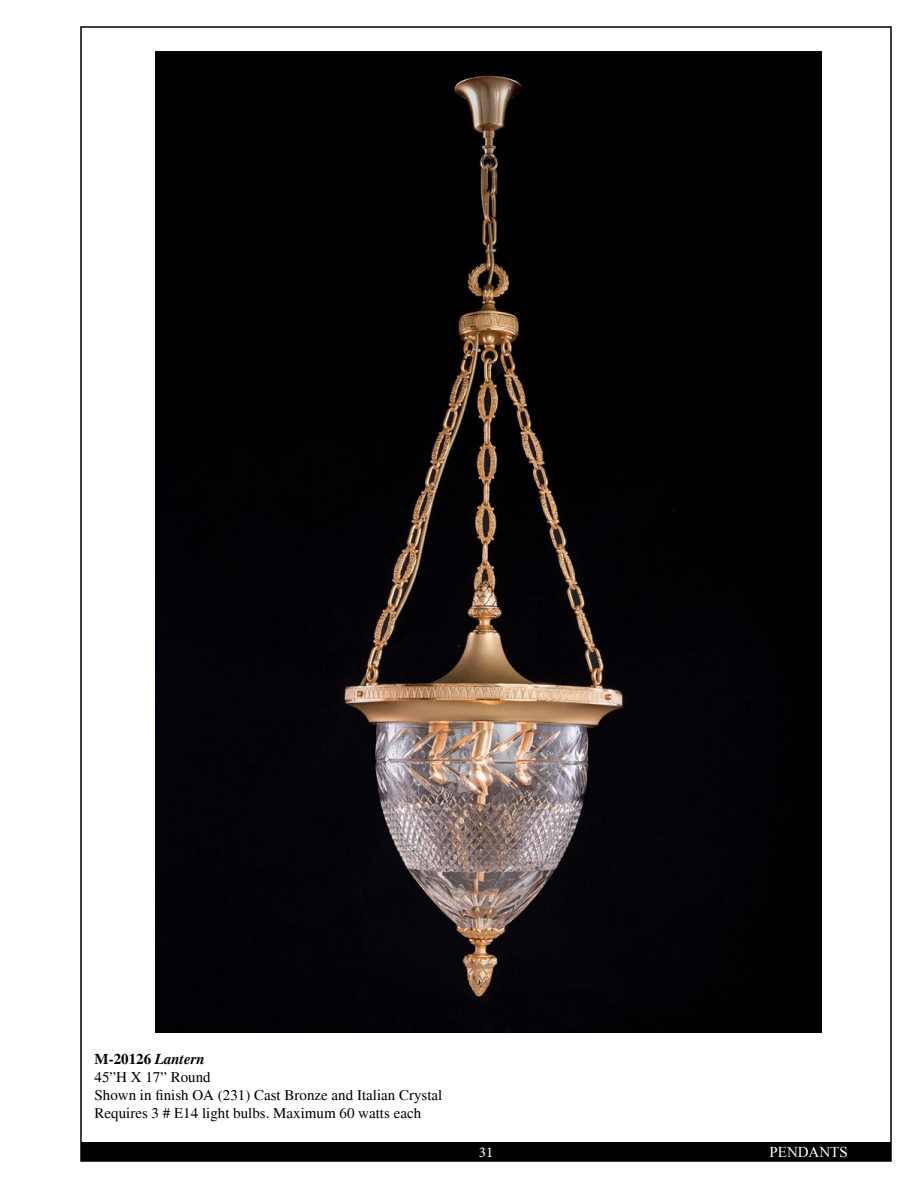
<style>
.page{position:relative;width:918px;height:1188px;background:#fff}
.page>*{position:absolute;margin:0;border:0;box-sizing:border-box;transform-origin:0 0}
.t1{font:15px "Times";color:#000}
.t2{font:700 15px "Times";color:#000}
.t3{font:15px "Times New Roman";color:#fff}
.t4{font:15px "Minion Pro";color:#fff}
.s1{font-style:italic}
</style>
<div class="page">
<img style="left:156px;top:52px;width:665px;height:981px">
<div style="left:81px;top:1143px;width:810px;height:18px;background:#000"></div>
<p class="t2" style="left:95px;top:1050px;width:112px">M-20126 <span class="s1">Lantern</span></p>
<p class="t1" style="left:95px;top:1069px;width:118px">45”H X 17” Round</p>
<p class="t1" style="left:95px;top:1087px;width:349px">Shown in finish OA (231) Cast Bronze and Italian Crystal</p>
<p class="t1" style="left:95px;top:1105px;width:328px">Requires 3 # E14 light bulbs. Maximum 60 watts each</p>
<p class="t4" style="left:479px;top:1142px;width:16px">31</p>
<p class="t3" style="left:770px;top:1142px;width:80px">PENDANTS</p>
</div>
